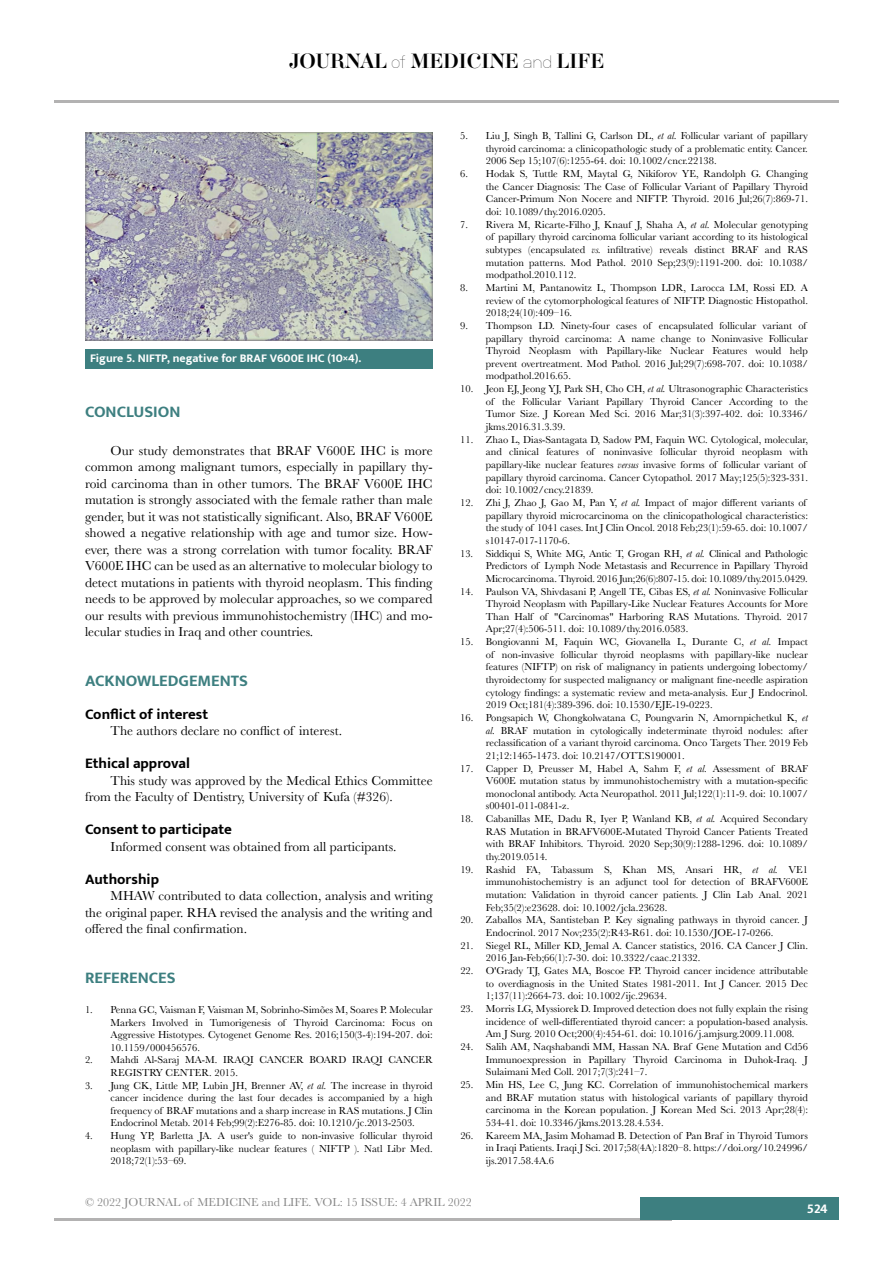
<style>
.page{position:relative;width:893px;height:1263px;background:#fff}
.page>*{position:absolute;margin:0;border:0;box-sizing:border-box;transform-origin:0 0}
.t1{font:18px "Aker Brygge Display";color:#000}
.t2{font:700 16.5px "Mukta";color:#3d7f80}
.t3{font:700 15px "Mukta";color:#000}
.t4{font:13.5px/16.5px "Baskerville";color:#000;text-align:justify}
.t5{font:700 13.5px "Mukta";color:#fff}
.t6{font:12px "Baskerville";color:#878787}
.t7{font:700 12px "Mukta";color:#fff}
.t8{font:10.5px/12.6px "Baskerville";color:#000;text-align:justify}
.s1{font-family:"Neubau Grotesk Lei"}
.s2{font-style:italic}
</style>
<div class="page">
<hr style="left:54px;top:1218px;width:618px;height:2px;background:#b3b2b2">
<div style="left:641px;top:1198px;width:198px;height:22px;background:#3d7f80"></div>
<hr style="left:54px;top:100px;width:785px;height:2px;background:#b3b2b2">
<img style="left:85px;top:132px;width:348px;height:208px">
<div style="left:85px;top:349px;width:348px;height:20px;background:#3d7f80"></div>
<h1 class="t1" style="left:289px;top:49px;width:317px">JOURNAL <span class="s1">of</span> MEDICINE <span class="s1">and</span> LIFE</h1>
<p class="t7" style="left:90px;top:351px;width:273px">Figure 5. NIFTP, negative for BRAF V600E IHC (10×4).</p>
<h2 class="t2" style="left:85px;top:401px;width:97px">CONCLUSION</h2>
<p class="t4" style="left:85px;top:442px;width:349px;text-indent:26px">Our study demonstrates that BRAF V600E IHC is more common among malignant tumors, especially in papillary thy&shy;roid carcinoma than in other tumors. The BRAF V600E IHC mutation is strongly associated with the female rather than male gender, but it was not statistically significant. Also, BRAF V600E showed a negative relationship with age and tumor size. How&shy;ever, there was a strong correlation with tumor focality. BRAF V600E IHC can be used as an alternative to molecular biology to detect mutations in patients with thyroid neoplasm. This finding needs to be approved by molecular approaches, so we compared our results with previous immunohistochemistry (IHC) and mo&shy;lecular studies in Iraq and other countries.</p>
<h2 class="t2" style="left:85px;top:670px;width:165px">ACKNOWLEDGEMENTS</h2>
<h3 class="t3" style="left:85px;top:705px;width:125px">Conflict of interest</h3>
<p class="t4" style="left:111px;top:723px;width:233px">The authors declare no conflict of interest.</p>
<h3 class="t3" style="left:85px;top:754px;width:107px">Ethical approval</h3>
<p class="t4" style="left:85px;top:772px;width:349px;text-indent:26px">This study was approved by the Medical Ethics Committee from the Faculty of Dentistry, University of Kufa (#326).</p>
<h3 class="t3" style="left:85px;top:820px;width:149px">Consent to participate</h3>
<p class="t4" style="left:111px;top:838px;width:287px">Informed consent was obtained from all participants.</p>
<h3 class="t3" style="left:85px;top:870px;width:76px">Authorship</h3>
<p class="t4" style="left:85px;top:888px;width:349px;text-indent:26px">MHAW contributed to data collection, analysis and writing the original paper. RHA revised the analysis and the writing and offered the final confirmation.</p>
<h2 class="t2" style="left:85px;top:967px;width:92px">REFERENCES</h2>
<p class="t8" style="left:111px;top:1003px;width:324px;text-indent:-26px">1. Penna GC, Vaisman F, Vaisman M, Sobrinho-Simões M, Soares P. Molecular Markers Involved in Tumorigenesis of Thyroid Carcinoma: Focus on Aggressive Histotypes. Cytogenet Genome Res. 2016;150(3-4):194-207. doi:<br>10.1159/000456576.</p>
<p class="t8" style="left:111px;top:1054px;width:324px;text-indent:-26px">2. Mahdi Al-Saraj MA-M. IRAQI CANCER BOARD IRAQI CANCER<br>REGISTRY CENTER. 2015.</p>
<p class="t8" style="left:111px;top:1079px;width:324px;text-indent:-26px">3. Jung CK, Little MP, Lubin JH, Brenner AV, <span class="s2">et al.</span> The increase in thyroid cancer incidence during the last four decades is accompanied by a high frequency of BRAF mutations and a sharp increase in RAS mutations. J Clin Endocrinol Metab. 2014 Feb;99(2):E276-85. doi: 10.1210/jc.2013-2503.</p>
<p class="t8" style="left:111px;top:1129px;width:324px;text-indent:-26px">4. Hung YP, Barletta JA. A user's guide to non-invasive follicular thyroid neoplasm with papillary-like nuclear features ( NIFTP ). Natl Libr Med.<br>2018;72(1):53–69.</p>
<p class="t8" style="left:486px;top:130px;width:324px;text-indent:-26px">5. Liu J, Singh B, Tallini G, Carlson DL, <span class="s2">et al.</span> Follicular variant of papillary thyroid carcinoma: a clinicopathologic study of a problematic entity. Cancer.<br>2006 Sep 15;107(6):1255-64. doi: 10.1002/cncr.22138.</p>
<p class="t8" style="left:486px;top:168px;width:324px;text-indent:-26px">6. Hodak S, Tuttle RM, Maytal G, Nikiforov YE, Randolph G. Changing the Cancer Diagnosis: The Case of Follicular Variant of Papillary Thyroid Cancer-Primum Non Nocere and NIFTP. Thyroid. 2016 Jul;26(7):869-71. doi: 10.1089/thy.2016.0205.</p>
<p class="t8" style="left:486px;top:218px;width:324px;text-indent:-26px">7. Rivera M, Ricarte-Filho J, Knauf J, Shaha A, <span class="s2">et al.</span> Molecular genotyping of papillary thyroid carcinoma follicular variant according to its histological subtypes (encapsulated <span class="s2">vs.</span> infiltrative) reveals distinct BRAF and RAS mutation patterns. Mod Pathol. 2010 Sep;23(9):1191-200. doi: 10.1038/ modpathol.2010.112.</p>
<p class="t8" style="left:486px;top:281px;width:324px;text-indent:-26px">8. Martini M, Pantanowitz L, Thompson LDR, Larocca LM, Rossi ED. A review of the cytomorphological features of NIFTP. Diagnostic Histopathol.<br>2018;24(10):409–16.</p>
<p class="t8" style="left:486px;top:319px;width:324px;text-align:left;text-indent:-26px">9. Thompson LD. Ninety-four cases of encapsulated follicular variant of papillary thyroid carcinoma: A name change to Noninvasive Follicular Thyroid Neoplasm with Papillary-like Nuclear Features would help prevent overtreatment. Mod Pathol. 2016 Jul;29(7):698-707. doi: 10.1038/ modpathol.2016.65.</p>
<p class="t8" style="left:486px;top:383px;width:324px;text-indent:-26px">10. Jeon EJ, Jeong YJ, Park SH, Cho CH, <span class="s2">et al.</span> Ultrasonographic Characteristics of the Follicular Variant Papillary Thyroid Cancer According to the Tumor Size. J Korean Med Sci. 2016 Mar;31(3):397-402. doi: 10.3346/ jkms.2016.31.3.39.</p>
<p class="t8" style="left:486px;top:433px;width:324px;text-align:left;text-indent:-26px">11. Zhao L, Dias-Santagata D, Sadow PM, Faquin WC. Cytological, molecular, and clinical features of noninvasive follicular thyroid neoplasm with papillary-like nuclear features <span class="s2">versus</span> invasive forms of follicular variant of papillary thyroid carcinoma. Cancer Cytopathol. 2017 May;125(5):323-331. doi: 10.1002/cncy.21839.</p>
<p class="t8" style="left:486px;top:496px;width:324px;text-align:left;text-indent:-26px">12. Zhi J, Zhao J, Gao M, Pan Y, <span class="s2">et al.</span> Impact of major different variants of papillary thyroid microcarcinoma on the clinicopathological characteristics: the study of 1041 cases. Int J Clin Oncol. 2018 Feb;23(1):59-65. doi: 10.1007/ s10147-017-1170-6.</p>
<p class="t8" style="left:486px;top:547px;width:324px;text-indent:-26px">13. Siddiqui S, White MG, Antic T, Grogan RH, <span class="s2">et al.</span> Clinical and Pathologic Predictors of Lymph Node Metastasis and Recurrence in Papillary Thyroid Microcarcinoma. Thyroid. 2016 Jun;26(6):807-15. doi: 10.1089/thy.2015.0429.</p>
<p class="t8" style="left:486px;top:585px;width:324px;text-indent:-26px">14. Paulson VA, Shivdasani P, Angell TE, Cibas ES, <span class="s2">et al.</span> Noninvasive Follicular Thyroid Neoplasm with Papillary-Like Nuclear Features Accounts for More Than Half of "Carcinomas" Harboring RAS Mutations. Thyroid. 2017<br>Apr;27(4):506-511. doi: 10.1089/thy.2016.0583.</p>
<p class="t8" style="left:486px;top:636px;width:324px;text-indent:-26px">15. Bongiovanni M, Faquin WC, Giovanella L, Durante C, <span class="s2">et al.</span> Impact of non-invasive follicular thyroid neoplasms with papillary-like nuclear features (NIFTP) on risk of malignancy in patients undergoing lobectomy/ thyroidectomy for suspected malignancy or malignant fine-needle aspiration cytology findings: a systematic review and meta-analysis. Eur J Endocrinol.<br>2019 Oct;181(4):389-396. doi: 10.1530/EJE-19-0223.</p>
<p class="t8" style="left:486px;top:711px;width:324px;text-indent:-26px">16. Pongsapich W, Chongkolwatana C, Poungvarin N, Amornpichetkul K, <span class="s2">et al.</span> BRAF mutation in cytologically indeterminate thyroid nodules: after reclassification of a variant thyroid carcinoma. Onco Targets Ther. 2019 Feb 21;12:1465-1473. doi: 10.2147/OTT.S190001.</p>
<p class="t8" style="left:486px;top:762px;width:324px;text-indent:-26px">17. Capper D, Preusser M, Habel A, Sahm F, <span class="s2">et al.</span> Assessment of BRAF V600E mutation status by immunohistochemistry with a mutation-specific monoclonal antibody. Acta Neuropathol. 2011 Jul;122(1):11-9. doi: 10.1007/ s00401-011-0841-z.</p>
<p class="t8" style="left:486px;top:813px;width:324px;text-indent:-26px">18. Cabanillas ME, Dadu R, Iyer P, Wanland KB, <span class="s2">et al.</span> Acquired Secondary RAS Mutation in BRAFV600E-Mutated Thyroid Cancer Patients Treated with BRAF Inhibitors. Thyroid. 2020 Sep;30(9):1288-1296. doi: 10.1089/ thy.2019.0514.</p>
<p class="t8" style="left:486px;top:863px;width:324px;text-indent:-26px">19. Rashid FA, Tabassum S, Khan MS, Ansari HR, <span class="s2">et al.</span> VE1 immunohistochemistry is an adjunct tool for detection of BRAFV600E mutation: Validation in thyroid cancer patients. J Clin Lab Anal. 2021<br>Feb;35(2):e23628. doi: 10.1002/jcla.23628.</p>
<p class="t8" style="left:486px;top:914px;width:324px;text-indent:-26px">20. Zaballos MA, Santisteban P. Key signaling pathways in thyroid cancer. J<br>Endocrinol. 2017 Nov;235(2):R43-R61. doi: 10.1530/JOE-17-0266.</p>
<p class="t8" style="left:486px;top:939px;width:324px;text-indent:-26px">21. Siegel RL, Miller KD, Jemal A. Cancer statistics, 2016. CA Cancer J Clin.<br>2016 Jan-Feb;66(1):7-30. doi: 10.3322/caac.21332.</p>
<p class="t8" style="left:486px;top:965px;width:324px;text-indent:-26px">22. O'Grady TJ, Gates MA, Boscoe FP. Thyroid cancer incidence attributable to overdiagnosis in the United States 1981-2011. Int J Cancer. 2015 Dec 1;137(11):2664-73. doi: 10.1002/ijc.29634.</p>
<p class="t8" style="left:486px;top:1003px;width:324px;text-indent:-26px">23. Morris LG, Myssiorek D. Improved detection does not fully explain the rising incidence of well-differentiated thyroid cancer: a population-based analysis.<br>Am J Surg. 2010 Oct;200(4):454-61. doi: 10.1016/j.amjsurg.2009.11.008.</p>
<p class="t8" style="left:486px;top:1041px;width:324px;text-indent:-26px">24. Salih AM, Naqshabandi MM, Hassan NA. Braf Gene Mutation and Cd56<br>Immunoexpression in Papillary Thyroid Carcinoma in Duhok-Iraq. J Sulaimani Med Coll. 2017;7(3):241–7.</p>
<p class="t8" style="left:486px;top:1079px;width:324px;text-indent:-26px">25. Min HS, Lee C, Jung KC. Correlation of immunohistochemical markers and BRAF mutation status with histological variants of papillary thyroid carcinoma in the Korean population. J Korean Med Sci. 2013 Apr;28(4):<br>534-41. doi: 10.3346/jkms.2013.28.4.534.</p>
<p class="t8" style="left:486px;top:1129px;width:324px;text-indent:-26px">26. Kareem MA, Jasim Mohamad B. Detection of Pan Braf in Thyroid Tumors in Iraqi Patients. Iraqi J Sci. 2017;58(4A):1820–8. https://doi.org/10.24996/ ijs.2017.58.4A.6</p>
<p class="t6" style="left:85px;top:1195px;width:388px">© 2022 JOURNAL of MEDICINE and LIFE. VOL: 15 ISSUE: 4 APRIL 2022</p>
<p class="t5" style="left:807px;top:1200px;width:22px">524</p>
</div>
